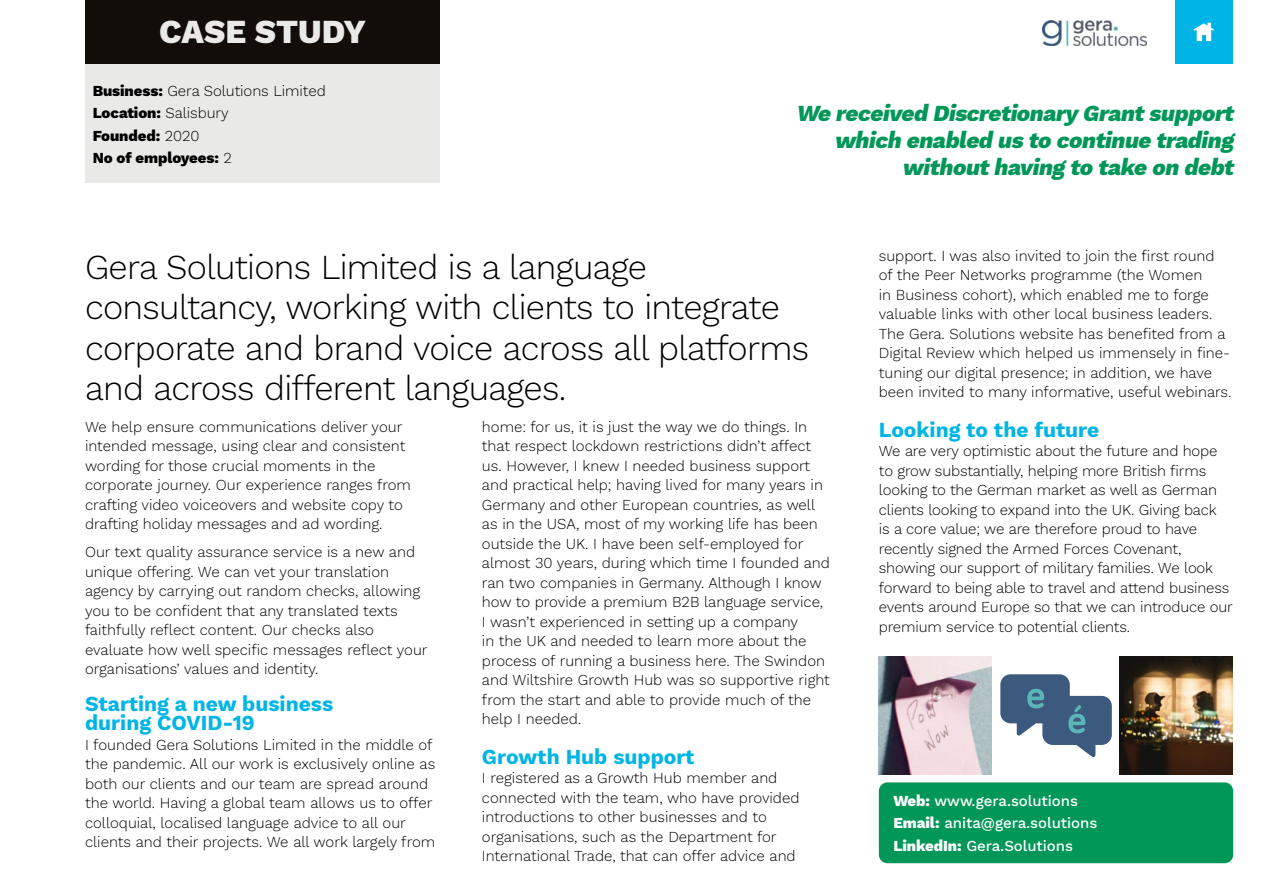
<style>
.page{position:relative;width:1263px;height:893px;background:#fff}
.page>*{position:absolute;margin:0;border:0;box-sizing:border-box;transform-origin:0 0}
.t1{font:300 34.5px/40.5px "Work Sans";letter-spacing:-.02em;color:#000}
.t2{font:800 33px "Work Sans";color:#e9eae8}
.t3{font:italic 800 22.5px/27px "Work Sans";color:#009758;text-align:right}
.t4{font:700 21px/19.5px "Work Sans";color:#00b5e5}
.t5{font:300 15px/19.5px "Work Sans";color:#000}
.t6{font:800 15px/22.5px "Work Sans";letter-spacing:-.005em;color:#000}
.t7{font:500 15px/22.5px "Work Sans";letter-spacing:-.005em;color:#fff}
.s1{font-weight:300}
.s2{font-weight:800}
</style>
<div class="page">
<div style="left:879px;top:782px;width:354px;height:81px;background:#009758;border-radius:9px"></div>
<img style="left:879px;top:656px;width:112px;height:119px">
<img style="left:1120px;top:656px;width:112px;height:119px">
<svg style="left:1000px;top:674px;width:112px;height:83px"></svg>
<div style="left:85px;top:0;width:354px;height:183px;background:#e9eae8"></div>
<div style="left:85px;top:0;width:354px;height:64px;background:#120d09"></div>
<img style="left:1042px;top:21px;width:104px;height:25px">
<div style="left:1176px;top:0;width:57px;height:64px;background:#00b5e5"></div>
<svg style="left:1194px;top:23px;width:20px;height:18px"></svg>
<h2 class="t2" style="left:159px;top:7px;width:209px">CASE STUDY</h2>
<p class="t6" style="left:93px;top:79px;width:235px">Business: <span class="s1">Gera Solutions Limited<br></span>Location: <span class="s1">Salisbury<br></span>Founded: <span class="s1">2020<br></span>No of employees: <span class="s1">2</span></p>
<h3 class="t3" style="left:796px;top:99px;width:444px">We received DiscretionaryGrantsupport which enabled us to continue trading withouthaving to take on debt</h3>
<h1 class="t1" style="left:85px;top:245px;width:726px">Gera Solutions Limited is a language consultancy, working with clients to integrate corporate and brand voice across all platforms and across different languages.</h1>
<p class="t5" style="left:85px;top:416px;width:327px">We help ensure communications deliver your intended message, using clear and consistent wording for those crucial moments in the corporate journey. Our experience ranges from crafting video voiceovers and website copy to drafting holiday messages and ad wording.</p>
<p class="t5" style="left:85px;top:542px;width:344px">Our text quality assurance service is a new and unique offering. We can vet your translation agency by carrying out random checks, allowing you to be confident that any translated texts faithfully reflect content. Our checks also evaluate how well specific messages reflect your organisations’ values and identity.</p>
<h3 class="t4" style="left:85px;top:693px;width:250px">Starting a new business during COVID-19</h3>
<p class="t5" style="left:85px;top:734px;width:352px">I founded Gera Solutions Limited in the middle of the pandemic. All our work is exclusively online as both our clients and our team are spread around the world. Having a global team allows us to offer colloquial, localised language advice to all our clients and their projects. We all work largely from</p>
<p class="t5" style="left:482px;top:416px;width:350px">home: for us, it is just the way we do things. In that respect lockdown restrictions didn’t affect us. However, I knew I needed business support and practical help; having lived for many years in Germany and other European countries, as well as in the USA, most of my working life has been outside the UK. I have been self-employed for almost 30 years, during which time I founded and ran two companies in Germany. Although I know how to provide a premium B2B language service, I wasn’t experienced in setting up a company<br>in the UK and needed to learn more about the process of running a business here. The Swindon and Wiltshire Growth Hub was so supportive right from the start and able to provide much of the help I needed.</p>
<h3 class="t4" style="left:482px;top:746px;width:214px">Growth Hub support</h3>
<p class="t5" style="left:482px;top:768px;width:319px">I registered as a Growth Hub member and connected with the team, who have provided introductions to other businesses and to organisations, such as the Department for International Trade, that can offer advice and</p>
<p class="t5" style="left:879px;top:245px;width:354px">support. I was also invited to join the first round of the Peer Networks programme (the Women<br>in Business cohort), which enabled me to forge valuable links with other local business leaders.<br>The Gera. Solutions website has benefited from a Digital Review which helped us immensely in fine&shy;tuning our digital presence; in addition, we have been invited to many informative, useful webinars.</p>
<h3 class="t4" style="left:879px;top:419px;width:222px">Looking to the future</h3>
<p class="t5" style="left:879px;top:441px;width:355px">We are very optimistic about the future and hope to grow substantially, helping more British firms looking to the German market as well as German clients looking to expand into the UK. Giving back<br>is a core value; we are therefore proud to have recently signed the Armed Forces Covenant, showing our support of military families. We look forward to being able to travel and attend business events around Europe so that we can introduce our premium service to potential clients.</p>
<p class="t7" style="left:893px;top:789px;width:205px"><span class="s2">Web:</span> www.gera.solutions<br><span class="s2">Email:</span> anita@gera.solutions<br><span class="s2">LinkedIn:</span> Gera.Solutions</p>
</div>
